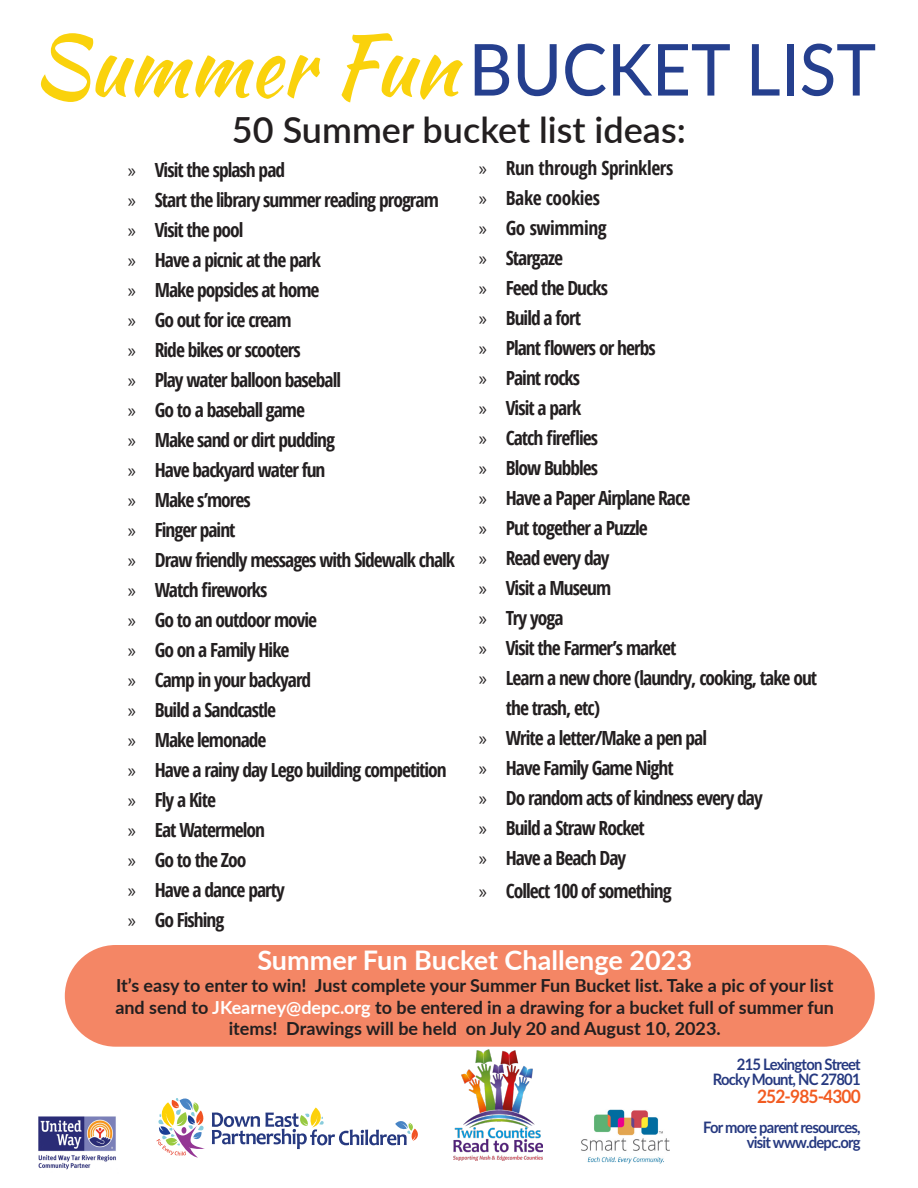
<style>
.page{position:relative;width:918px;height:1188px;background:#fff}
.page>*{position:absolute;margin:0;border:0;box-sizing:border-box;transform-origin:0 0}
.t1{font:500 71.7px "Lato";color:#253f8e;scale:.94 1}
.t2{font:600 36px "Lato";color:#231f20}
.t3{font:700 27px "Lato";color:#fff}
.t4{font:700 condensed 19.5px/30px "Open Sans";letter-spacing:-.05em;color:#231f20}
.t5{font:700 condensed 19.5px "Open Sans";letter-spacing:-.02em;color:#231f20}
.t6{font:700 18.3px "Lato";letter-spacing:-.05em;color:#f25b21;scale:.94 1}
.t7{font:700 18px/21.6px "Lato";color:#231f20;text-align:center}
.t8{font:700 15.75px/15px "Lato";letter-spacing:-.05em;color:#263980;text-align:right;scale:.94 1}
.s1{font-family:"Kaushan Script";font-weight:400;font-size:84.45px;color:#fad20c}
.s2{font-family:"Myriad Pro";font-weight:400;font-stretch:normal}
.s3{color:#fff}
</style>
<div class="page">
<img style="left:38px;top:1116px;width:78px;height:54px">
<img style="left:581px;top:1109px;width:88px;height:55px">
<img style="left:454px;top:1049px;width:88px;height:112px">
<svg style="left:156px;top:1098px;width:49px;height:60px"></svg>
<svg style="left:212px;top:1108px;width:206px;height:41px"></svg>
<div style="left:65px;top:945px;width:810px;height:102px;background:#f48665;border-radius:51px"></div>
<p class="t1" style="left:33px;top:18px;width:899px"><span class="s1">Summer Fun</span> BUCKET LIST</p>
<p class="t2" style="left:232px;top:104px;width:455px">50 Summer bucket list ideas:</p>
<p class="t4" style="left:128px;top:154px;width:159px"><span class="s2">»</span> Visit the splash pad</p>
<p class="t4" style="left:128px;top:184px;width:313px"><span class="s2">»</span> Start the library summer reading program</p>
<p class="t4" style="left:128px;top:214px;width:117px"><span class="s2">»</span> Visit the pool</p>
<p class="t4" style="left:128px;top:244px;width:195px"><span class="s2">»</span> Have a picnic at the park</p>
<p class="t4" style="left:128px;top:274px;width:193px"><span class="s2">»</span> Make popsicles at home</p>
<p class="t4" style="left:128px;top:304px;width:165px"><span class="s2">»</span> Go out for ice cream</p>
<p class="t4" style="left:128px;top:334px;width:175px"><span class="s2">»</span> Ride bikes or scooters</p>
<p class="t4" style="left:128px;top:364px;width:215px"><span class="s2">»</span> Play water balloon baseball</p>
<p class="t4" style="left:128px;top:394px;width:179px"><span class="s2">»</span> Go to a baseball game</p>
<p class="t4" style="left:128px;top:424px;width:209px"><span class="s2">»</span> Make sand or dirt pudding</p>
<p class="t4" style="left:128px;top:454px;width:199px"><span class="s2">»</span> Have backyard water fun</p>
<p class="t4" style="left:128px;top:484px;width:124px"><span class="s2">»</span> Make s’mores</p>
<p class="t4" style="left:128px;top:514px;width:109px"><span class="s2">»</span> Finger paint</p>
<p class="t4" style="left:128px;top:544px;width:329px"><span class="s2">»</span> Draw friendly messages with Sidewalk chalk</p>
<p class="t4" style="left:128px;top:574px;width:141px"><span class="s2">»</span> Watch fireworks</p>
<p class="t4" style="left:128px;top:604px;width:191px"><span class="s2">»</span> Go to an outdoor movie</p>
<p class="t4" style="left:128px;top:634px;width:163px"><span class="s2">»</span> Go on a Family Hike</p>
<p class="t4" style="left:128px;top:664px;width:185px"><span class="s2">»</span> Camp in your backyard</p>
<p class="t4" style="left:128px;top:694px;width:150px"><span class="s2">»</span> Build a Sandcastle</p>
<p class="t4" style="left:128px;top:724px;width:140px"><span class="s2">»</span> Make lemonade</p>
<p class="t4" style="left:128px;top:754px;width:321px"><span class="s2">»</span> Have a rainy day Lego building competition</p>
<p class="t4" style="left:128px;top:784px;width:90px"><span class="s2">»</span> Fly a Kite</p>
<p class="t4" style="left:128px;top:814px;width:139px"><span class="s2">»</span> Eat Watermelon</p>
<p class="t4" style="left:128px;top:844px;width:120px"><span class="s2">»</span> Go to the Zoo</p>
<p class="t4" style="left:128px;top:874px;width:159px"><span class="s2">»</span> Have a dance party</p>
<p class="t4" style="left:128px;top:904px;width:98px"><span class="s2">»</span> Go Fishing</p>
<p class="t5" style="left:479px;top:154px;width:196px"><span class="s2">»</span> Run through Sprinklers</p>
<p class="t5" style="left:479px;top:184px;width:123px"><span class="s2">»</span> Bake cookies</p>
<p class="t5" style="left:479px;top:214px;width:130px"><span class="s2">»</span> Go swimming</p>
<p class="t4" style="left:479px;top:243px;width:86px"><span class="s2">»</span> Stargaze</p>
<p class="t4" style="left:479px;top:273px;width:131px"><span class="s2">»</span> Feed the Ducks</p>
<p class="t4" style="left:479px;top:303px;width:104px"><span class="s2">»</span> Build a fort</p>
<p class="t4" style="left:479px;top:333px;width:178px"><span class="s2">»</span> Plant flowers or herbs</p>
<p class="t4" style="left:479px;top:363px;width:103px"><span class="s2">»</span> Paint rocks</p>
<p class="t4" style="left:479px;top:393px;width:104px"><span class="s2">»</span> Visit a park</p>
<p class="t4" style="left:479px;top:423px;width:121px"><span class="s2">»</span> Catch fireflies</p>
<p class="t4" style="left:479px;top:453px;width:121px"><span class="s2">»</span> Blow Bubbles</p>
<p class="t4" style="left:479px;top:483px;width:213px"><span class="s2">»</span> Have a Paper Airplane Race</p>
<p class="t4" style="left:479px;top:513px;width:170px"><span class="s2">»</span> Put together a Puzzle</p>
<p class="t4" style="left:479px;top:543px;width:132px"><span class="s2">»</span> Read every day</p>
<p class="t4" style="left:479px;top:573px;width:134px"><span class="s2">»</span> Visit a Museum</p>
<p class="t4" style="left:479px;top:603px;width:86px"><span class="s2">»</span> Try yoga</p>
<p class="t4" style="left:479px;top:633px;width:199px"><span class="s2">»</span> Visit the Farmer’s market</p>
<p class="t4" style="left:506px;top:663px;width:313px;text-indent:-27px"><span class="s2">»</span> Learn a new chore (laundry, cooking, take out the trash, etc)</p>
<p class="t4" style="left:479px;top:723px;width:230px"><span class="s2">»</span> Write a letter/Make a pen pal</p>
<p class="t4" style="left:479px;top:753px;width:196px"><span class="s2">»</span> Have Family Game Night</p>
<p class="t4" style="left:479px;top:783px;width:285px"><span class="s2">»</span> Do random acts of kindness every day</p>
<p class="t4" style="left:479px;top:813px;width:168px"><span class="s2">»</span> Build a Straw Rocket</p>
<p class="t4" style="left:479px;top:843px;width:149px"><span class="s2">»</span> Have a Beach Day</p>
<p class="t4" style="left:479px;top:876px;width:194px"><span class="s2">»</span> Collect 100 of something</p>
<p class="t3" style="left:257px;top:941px;width:436px">Summer Fun Bucket Challenge 2023</p>
<p class="t7" style="left:116px;top:974px;width:719px">It’s easy to enter to win! Just complete your Summer Fun Bucket list. Take a pic of your list</p>
<p class="t7" style="left:115px;top:995px;width:720px">and send to <span class="s3">JKearney@depc.org</span> to be entered in a drawing for a bucket full of summer fun items! Drawings will be held on July 20 and August 10, 2023.</p>
<p class="t8" style="left:713px;top:1056px;width:159px">215 Lexington Street<br>Rocky Mount, NC 27801</p>
<p class="t6" style="left:757px;top:1083px;width:112px">252-985-4300</p>
<p class="t8" style="left:703px;top:1119px;width:169px">For more parent resources, visit www.depc.org</p>
</div>
